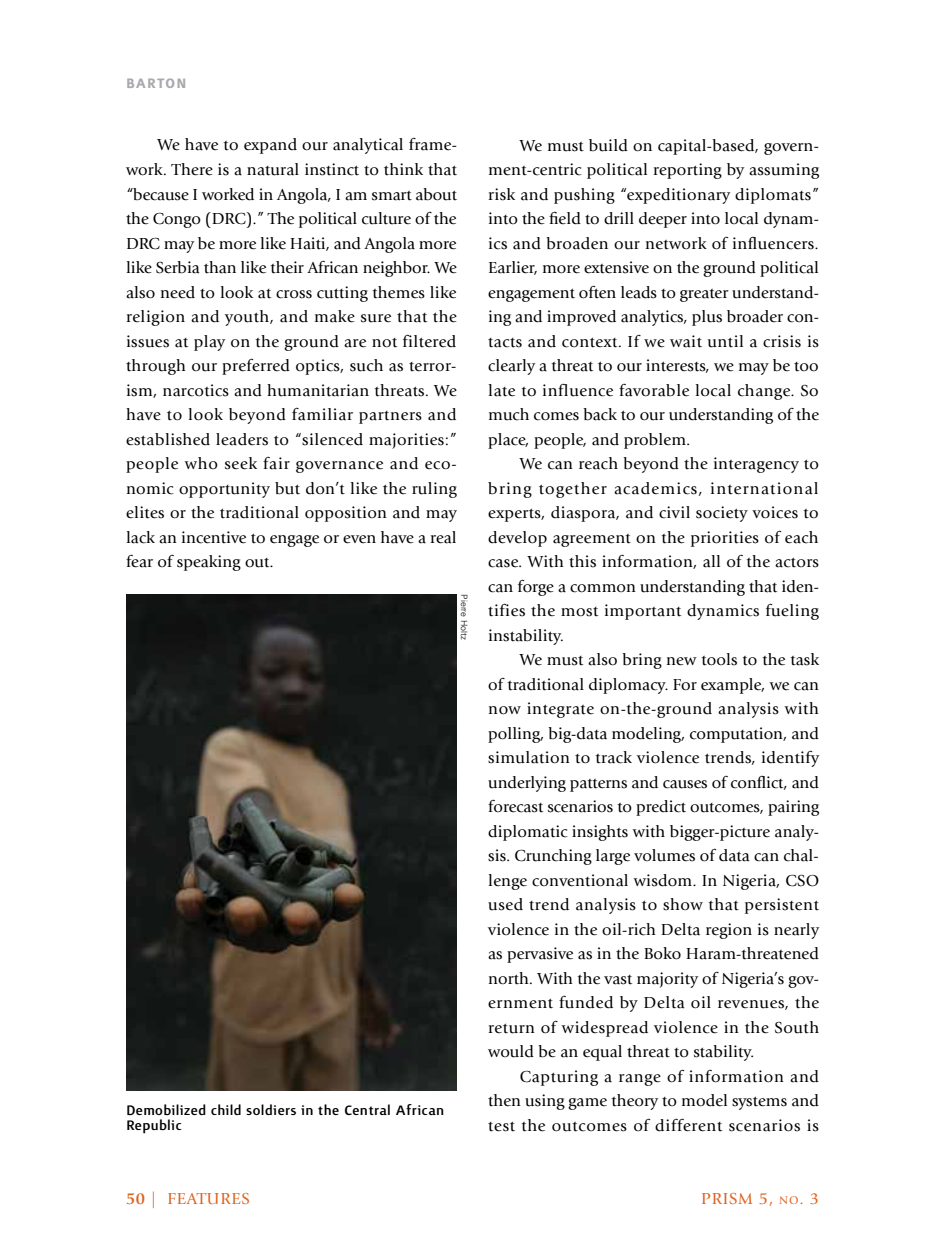
<style>
.page{position:relative;width:945px;height:1260px;background:#fff}
.page>*{position:absolute;margin:0;border:0;box-sizing:border-box;transform-origin:0 0}
.t1{font:500 17.5px/15.8px "Surface";letter-spacing:.02em;color:#000}
.t2{font:700 17.5px "Surface";letter-spacing:.055em;color:#a7a9ac}
.t3{font:16.62px/24.5px "Giovanni Std";letter-spacing:.005em;color:#000;text-align:justify}
.t4{font:16.62px "Giovanni Std";letter-spacing:.05em;color:#de611e}
.t5{font:300 8.75px "Univers LT Std";color:#000}
.s1{font-weight:700}
.s2{font-size:11.72px}
</style>
<div class="page">
<img style="left:126px;top:594px;width:331px;height:497px">
<p class="t2" style="left:126px;top:76px;width:62px">BARTON</p>
<p class="t3" style="left:126px;top:133px;width:332px;text-indent:32px">We have to expand our analytical frame&shy;work. There is a natural instinct to think that “because I worked in Angola, I am smart about the Congo (DRC).” The political culture of the DRC may be more like Haiti, and Angola more like Serbia than like their African neighbor. We also need to look at cross cutting themes like religion and youth, and make sure that the issues at play on the ground are not filtered through our preferred optics, such as terror&shy;ism, narcotics and humanitarian threats. We have to look beyond familiar partners and established leaders to “silenced majorities:” people who seek fair governance and eco&shy;nomic opportunity but don’t like the ruling elites or the traditional opposition and may lack an incentive to engage or even have a real fear of speaking out.</p>
<p class="t3" style="left:488px;top:133px;width:332px;text-indent:32px">We must build on capital-based, govern&shy;ment-centric political reporting by assuming risk and pushing “expeditionary diplomats” into the field to drill deeper into local dynam&shy;ics and broaden our network of influencers.<br>Earlier, more extensive on the ground political engagement often leads to greater understand&shy;ing and improved analytics, plus broader con&shy;tacts and context. If we wait until a crisis is clearly a threat to our interests, we may be too late to influence favorable local change. So much comes back to our understanding of the place, people, and problem.</p>
<p class="t3" style="left:488px;top:452px;width:332px;text-indent:32px">We can reach beyond the interagency to bring together academics, international experts, diaspora, and civil society voices to develop agreement on the priorities of each case. With this information, all of the actors can forge a common understanding that iden&shy;tifies the most important dynamics fueling instability.</p>
<p class="t3" style="left:488px;top:648px;width:332px;text-indent:32px">We must also bring new tools to the task of traditional diplomacy. For example, we can now integrate on-the-ground analysis with polling, big-data modeling, computation, and simulation to track violence trends, identify underlying patterns and causes of conflict, and forecast scenarios to predict outcomes, pairing diplomatic insights with bigger-picture analy&shy;sis. Crunching large volumes of data can chal&shy;lenge conventional wisdom. In Nigeria, CSO used trend analysis to show that persistent violence in the oil-rich Delta region is nearly as pervasive as in the Boko Haram-threatened north. With the vast majority of Nigeria’s gov&shy;ernment funded by Delta oil revenues, the return of widespread violence in the South would be an equal threat to stability.</p>
<p class="t3" style="left:488px;top:1064px;width:332px;text-indent:32px">Capturing a range of information and then using game theory to model systems and test the outcomes of different scenarios is</p>
<p class="t5" style="left:469px;top:594px;width:47px;rotate:90deg">Pierre Holtz</p>
<p class="t1" style="left:126px;top:1102px;width:320px">Demobilized child soldiers in the Central African<br>Republic</p>
<p class="t4" style="left:126px;top:1189px;width:125px"><span class="s1">50</span> | FEATURES</p>
<p class="t4" style="left:701px;top:1189px;width:119px">PRISM 5, <span class="s2">no</span>. 3</p>
</div>
